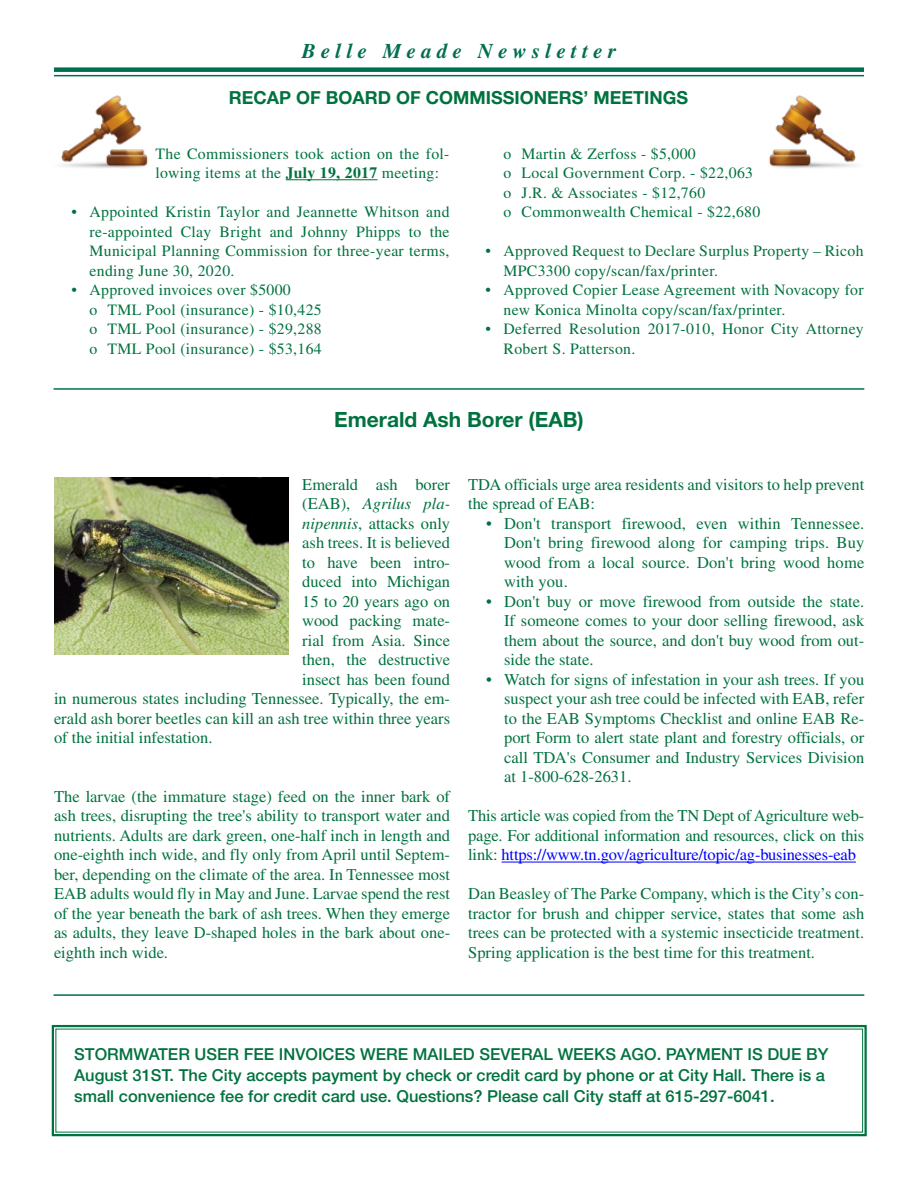
<style>
.page{position:relative;width:918px;height:1188px;background:#fff}
.page>*{position:absolute;margin:0;border:0;box-sizing:border-box;transform-origin:0 0}
.t1{font:italic 700 21px "Times";letter-spacing:.25em;color:#006f51}
.t2{font:700 21px "Helvetica Neue";color:#00723f}
.t3{font:700 18px "Helvetica Neue";color:#00723f}
.t4{font:16.5px/19.5px "Times";color:#00723f;text-align:justify}
.t5{font:500 16.5px/21px "Helvetica Neue";color:#00723f}
.t6{font:italic 16.5px "Times";color:#00723f}
.t7{font:15.75px/19.5px "Times";letter-spacing:.02em;color:#00723f}
.s1{font-weight:700}
.s2{font-style:normal}
.s3{font-style:italic}
.s4{color:#00f}
</style>
<div class="page">
<div style="left:54px;top:67px;width:810px;height:5px;background:#006f51"></div>
<hr style="left:54px;top:75px;width:810px;height:1px;background:#006f51">
<img style="left:60px;top:95px;width:88px;height:74px">
<img style="left:769px;top:95px;width:88px;height:74px">
<hr style="left:286px;top:179px;width:92px;height:1px;background:#00723f">
<hr style="left:54px;top:388px;width:810px;height:2px;background:#006f51">
<hr style="left:502px;top:862px;width:354px;height:1px;background:#00f">
<img style="left:54px;top:477px;width:235px;height:178px">
<svg style="left:51px;top:1024px;width:816px;height:113px"></svg>
<hr style="left:54px;top:994px;width:810px;height:2px;background:#006f51">
<p class="t1" style="left:302px;top:39px;width:316px">Belle Meade Newsletter</p>
<p class="t3" style="left:229px;top:86px;width:461px">RECAP OF BOARD OF COMMISSIONERS’ MEETINGS</p>
<p class="t7" style="left:156px;top:144px;width:295px">The Commissioners took action on the fol&shy;lowing items at the <span class="s1">July 19, 2017</span> meeting:</p>
<p class="t7" style="left:90px;top:202px;width:362px;text-align:justify;text-indent:-18px">• Appointed Kristin Taylor and Jeannette Whitson and re-appointed Clay Bright and Johnny Phipps to the Municipal Planning Commission for three-year terms, ending June 30, 2020.</p>
<p class="t7" style="left:90px;top:280px;width:234px;text-indent:-18px">• Approved invoices over $5000<br>o TML Pool (insurance) - $10,425 o TML Pool (insurance) - $29,288 o TML Pool (insurance) - $53,164</p>
<p class="t7" style="left:504px;top:144px;width:258px">o Martin &amp; Zerfoss - $5,000<br>o Local Government Corp. - $22,063 o J.R. &amp; Associates - $12,760<br>o Commonwealth Chemical - $22,680</p>
<p class="t7" style="left:504px;top:241px;width:362px;text-indent:-18px">• Approved Request to Declare Surplus Property – Ricoh<br>MPC3300 copy/scan/fax/printer.</p>
<p class="t7" style="left:504px;top:280px;width:362px;text-indent:-18px">• Approved Copier Lease Agreement with Novacopy for new Konica Minolta copy/scan/fax/printer.</p>
<p class="t7" style="left:504px;top:319px;width:362px;text-indent:-18px">• Deferred Resolution 2017-010, Honor City Attorney<br>Robert S. Patterson.</p>
<p class="t2" style="left:334px;top:407px;width:251px">Emerald Ash Borer (EAB)</p>
<p class="t4" style="left:302px;top:475px;width:149px">Emerald ash borer</p>
<p class="t6" style="left:302px;top:495px;width:149px"><span class="s2">(EAB),</span> Agrilus pla-</p>
<p class="t4" style="left:302px;top:514px;width:149px"><span class="s3">nipennis</span>, attacks only</p>
<p class="t4" style="left:302px;top:533px;width:149px">ash trees. It is believed</p>
<p class="t4" style="left:302px;top:553px;width:149px">to have been intro-</p>
<p class="t4" style="left:302px;top:572px;width:149px">duced into Michigan</p>
<p class="t4" style="left:302px;top:592px;width:149px">15 to 20 years ago on</p>
<p class="t4" style="left:302px;top:611px;width:149px">wood packing mate-</p>
<p class="t4" style="left:302px;top:631px;width:149px">rial from Asia. Since</p>
<p class="t4" style="left:302px;top:650px;width:149px">then, the destructive</p>
<p class="t4" style="left:302px;top:670px;width:149px">insect has been found</p>
<p class="t4" style="left:54px;top:689px;width:398px">in numerous states including Tennessee. Typically, the em-</p>
<p class="t4" style="left:54px;top:709px;width:398px">erald ash borer beetles can kill an ash tree within three years</p>
<p class="t4" style="left:54px;top:728px;width:160px">of the initial infestation.</p>
<p class="t4" style="left:54px;top:787px;width:398px">The larvae (the immature stage) feed on the inner bark of ash trees, disrupting the tree's ability to transport water and nutrients. Adults are dark green, one-half inch in length and one-eighth inch wide, and fly only from April until Septem&shy;ber, depending on the climate of the area. In Tennessee most EAB adults would fly in May and June. Larvae spend the rest of the year beneath the bark of ash trees. When they emerge as adults, they leave D-shaped holes in the bark about one&shy;eighth inch wide.</p>
<p class="t4" style="left:468px;top:475px;width:398px">TDA officials urge area residents and visitors to help prevent the spread of EAB:</p>
<p class="t4" style="left:504px;top:514px;width:362px;text-indent:-18px">• Don't transport firewood, even within Tennessee.<br>Don't bring firewood along for camping trips. Buy wood from a local source. Don't bring wood home with you.</p>
<p class="t4" style="left:504px;top:592px;width:362px;text-indent:-18px">• Don't buy or move firewood from outside the state.<br>If someone comes to your door selling firewood, ask them about the source, and don't buy wood from out&shy;side the state.</p>
<p class="t4" style="left:504px;top:670px;width:362px;text-indent:-18px">• Watch for signs of infestation in your ash trees. If you suspect your ash tree could be infected with EAB, refer to the EAB Symptoms Checklist and online EAB Re&shy;port Form to alert state plant and forestry officials, or call TDA's Consumer and Industry Services Division at 1-800-628-2631.</p>
<p class="t4" style="left:468px;top:806px;width:398px">This article was copied from the TN Dept of Agriculture web&shy;page. For additional information and resources, click on this link: <span class="s4">https://www.tn.gov/agriculture/topic/ag-businesses-eab</span></p>
<p class="t4" style="left:468px;top:884px;width:398px">Dan Beasley of The Parke Company, which is the City’s con&shy;tractor for brush and chipper service, states that some ash trees can be protected with a systemic insecticide treatment.<br>Spring application is the best time for this treatment.</p>
<p class="t5" style="left:74px;top:1044px;width:756px">STORMWATER USER FEE INVOICES WERE MAILED SEVERAL WEEKS AGO. PAYMENT IS DUE BY<br>August 31ST. The City accepts payment by check or credit card by phone or at City Hall. There is a small convenience fee for credit card use. Questions? Please call City staff at 615-297-6041.</p>
</div>
